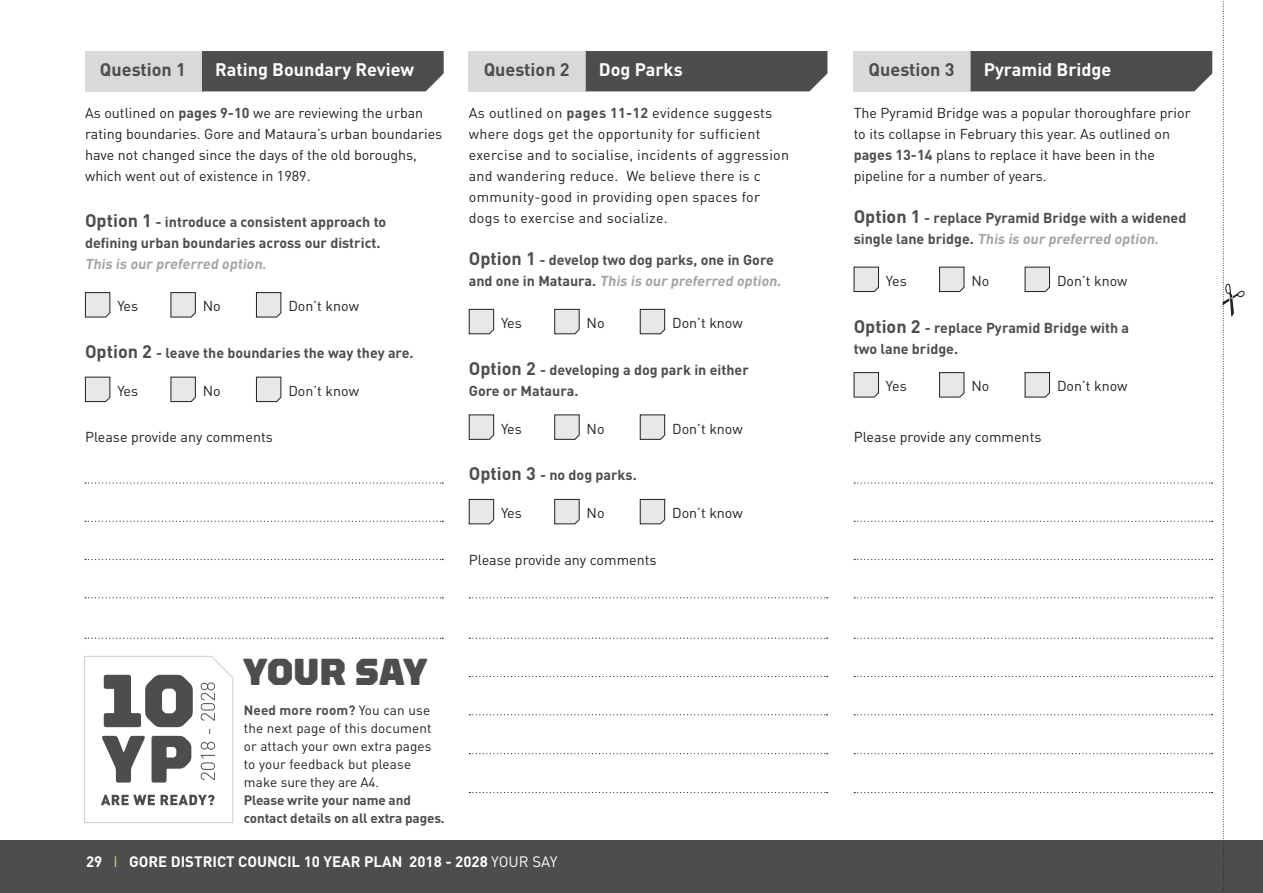
<style>
.page{position:relative;width:1263px;height:893px;background:#fff}
.page>*{position:absolute;margin:0;border:0;box-sizing:border-box;transform-origin:0 0}
.t1{font:900 37.5px "Torque";letter-spacing:-.01em;color:#4d4d4f}
.t2{font:700 18px "DIN";color:#fff}
.t3{font:700 18px "DIN";color:#4d4d4f}
.t4{font:700 15px "DIN";color:#fff}
.t5{font:14.25px/21px "DIN";color:#231f20}
.t6{font:700 14.25px/21px "DIN";color:#4d4d4f}
.t7{font:14.25px/21px "DIN";letter-spacing:.02em;color:#231f20}
.t8{font:700 14.25px "DIN";color:#a2a4a7}
.t9{font:13.5px/18px "DIN";letter-spacing:.01em;color:#231f20}
.t10{font:700 13.5px/18px "DIN";letter-spacing:-.01em;color:#4d4d4f}
.s1{font-weight:700;color:#4d4d4f}
.s2{font-size:18px}
.s3{color:#a2a4a7}
.s4{font-weight:400;color:#ced991}
.s5{font-weight:400}
</style>
<div class="page">
<div style="left:85px;top:51px;width:118px;height:40px;background:#d8d9db"></div>
<svg style="left:85px;top:292px;width:26px;height:26px"></svg>
<svg style="left:170px;top:292px;width:26px;height:26px"></svg>
<svg style="left:256px;top:292px;width:26px;height:26px"></svg>
<svg style="left:85px;top:376px;width:26px;height:26px"></svg>
<svg style="left:170px;top:376px;width:26px;height:26px"></svg>
<svg style="left:256px;top:376px;width:26px;height:26px"></svg>
<svg style="left:468px;top:309px;width:26px;height:26px"></svg>
<svg style="left:554px;top:309px;width:26px;height:26px"></svg>
<svg style="left:639px;top:309px;width:26px;height:26px"></svg>
<svg style="left:468px;top:414px;width:26px;height:26px"></svg>
<svg style="left:554px;top:414px;width:26px;height:26px"></svg>
<svg style="left:639px;top:414px;width:26px;height:26px"></svg>
<svg style="left:468px;top:499px;width:26px;height:26px"></svg>
<svg style="left:554px;top:499px;width:26px;height:26px"></svg>
<svg style="left:639px;top:499px;width:26px;height:26px"></svg>
<svg style="left:853px;top:266px;width:26px;height:26px"></svg>
<svg style="left:939px;top:266px;width:26px;height:26px"></svg>
<svg style="left:1024px;top:266px;width:26px;height:26px"></svg>
<svg style="left:853px;top:372px;width:26px;height:26px"></svg>
<svg style="left:939px;top:372px;width:26px;height:26px"></svg>
<svg style="left:1024px;top:372px;width:26px;height:26px"></svg>
<svg style="left:85px;top:482px;width:358px;height:2px"></svg>
<svg style="left:85px;top:559px;width:358px;height:1px"></svg>
<svg style="left:85px;top:521px;width:358px;height:1px"></svg>
<svg style="left:85px;top:638px;width:358px;height:1px"></svg>
<svg style="left:85px;top:597px;width:358px;height:1px"></svg>
<div style="left:0;top:841px;width:1263px;height:52px;background:#4d4d4f"></div>
<svg style="left:84px;top:656px;width:150px;height:167px"></svg>
<div style="left:202px;top:51px;width:242px;height:40px;background:#4d4d4f"></div>
<div style="left:469px;top:51px;width:118px;height:40px;background:#d8d9db"></div>
<div style="left:586px;top:51px;width:241px;height:40px;background:#4d4d4f"></div>
<div style="left:854px;top:51px;width:118px;height:40px;background:#d8d9db"></div>
<div style="left:971px;top:51px;width:241px;height:40px;background:#4d4d4f"></div>
<svg style="left:854px;top:482px;width:358px;height:2px"></svg>
<svg style="left:854px;top:559px;width:358px;height:1px"></svg>
<svg style="left:854px;top:676px;width:358px;height:1px"></svg>
<svg style="left:854px;top:521px;width:358px;height:1px"></svg>
<svg style="left:854px;top:638px;width:358px;height:1px"></svg>
<svg style="left:854px;top:597px;width:358px;height:1px"></svg>
<svg style="left:469px;top:676px;width:359px;height:1px"></svg>
<svg style="left:469px;top:638px;width:359px;height:1px"></svg>
<svg style="left:469px;top:597px;width:359px;height:1px"></svg>
<svg style="left:469px;top:714px;width:359px;height:1px"></svg>
<svg style="left:469px;top:753px;width:359px;height:1px"></svg>
<svg style="left:469px;top:792px;width:359px;height:1px"></svg>
<svg style="left:1222px;top:1px;width:22px;height:891px"></svg>
<svg style="left:854px;top:792px;width:358px;height:1px"></svg>
<svg style="left:854px;top:753px;width:358px;height:1px"></svg>
<svg style="left:854px;top:714px;width:358px;height:1px"></svg>
<p class="t3" style="left:100px;top:58px;width:87px">Question 1</p>
<p class="t2" style="left:215px;top:58px;width:201px">Rating Boundary Review</p>
<p class="t3" style="left:484px;top:58px;width:87px">Question 2</p>
<p class="t2" style="left:599px;top:58px;width:85px">Dog Parks</p>
<p class="t3" style="left:868px;top:58px;width:87px">Question 3</p>
<p class="t2" style="left:984px;top:58px;width:129px">Pyramid Bridge</p>
<p class="t5" style="left:85px;top:102px;width:359px">As outlined on <span class="s1">pages 9-10</span> we are reviewing the urban rating boundaries. Gore and Mataura’s urban boundaries have not changed since the days of the old boroughs, which went out of existence in 1989.</p>
<p class="t6" style="left:85px;top:211px;width:303px"><span class="s2">Option 1</span> - introduce a consistent approach to defining urban boundaries across our district.</p>
<p class="t8" style="left:85px;top:255px;width:185px">This is our preferred option.</p>
<p class="t5" style="left:117px;top:296px;width:22px">Yes</p>
<p class="t5" style="left:203px;top:296px;width:19px">No</p>
<p class="t5" style="left:288px;top:296px;width:72px">Don’t know</p>
<p class="t6" style="left:85px;top:342px;width:330px"><span class="s2">Option 2</span> - leave the boundaries the way they are.</p>
<p class="t5" style="left:117px;top:380px;width:22px">Yes</p>
<p class="t5" style="left:203px;top:380px;width:19px">No</p>
<p class="t5" style="left:288px;top:380px;width:72px">Don’t know</p>
<p class="t5" style="left:85px;top:427px;width:189px">Please provide any comments</p>
<p class="t7" style="left:469px;top:102px;width:322px">As outlined on <span class="s1">pages 11-12</span> evidence suggests where dogs get the opportunity for sufficient exercise and to socialise, incidents of aggression and wandering reduce. We believe there is c ommunity-good in providing open spaces for dogs to exercise and socialize.</p>
<p class="t6" style="left:469px;top:249px;width:316px"><span class="s2">Option 1</span> - develop two dog parks, one in Gore a n d o n e i n M a t a u ra . <span class="s3">This is our preferred option.</span></p>
<p class="t5" style="left:501px;top:312px;width:22px">Yes</p>
<p class="t5" style="left:587px;top:312px;width:19px">No</p>
<p class="t5" style="left:672px;top:312px;width:72px">Don’t know</p>
<p class="t6" style="left:469px;top:359px;width:282px"><span class="s2">Option 2</span> - developing a dog park in either<br>Gore or Mataura.</p>
<p class="t5" style="left:501px;top:418px;width:22px">Yes</p>
<p class="t5" style="left:587px;top:418px;width:19px">No</p>
<p class="t5" style="left:672px;top:418px;width:72px">Don’t know</p>
<p class="t6" style="left:469px;top:464px;width:169px"><span class="s2">Option 3</span> - no dog parks.</p>
<p class="t5" style="left:501px;top:502px;width:22px">Yes</p>
<p class="t5" style="left:587px;top:502px;width:19px">No</p>
<p class="t5" style="left:672px;top:502px;width:72px">Don’t know</p>
<p class="t5" style="left:469px;top:549px;width:189px">Please provide any comments</p>
<h1 class="t1" style="left:243px;top:651px;width:187px">YOUR SAY</h1>
<p class="t9" style="left:244px;top:701px;width:189px"><span class="s1">Need more room?</span> You can use the next page of this document or attach your own extra pages to your feedback but please make sure they are A4.</p>
<p class="t10" style="left:244px;top:790px;width:202px">Please write your name and contact details on all extra pages.</p>
<p class="t4" style="left:86px;top:852px;width:473px">29 <span class="s4">I</span> GORE DISTRICT COUNCIL 10 YEAR PLAN 2018 - 2028 <span class="s5">YOUR SAY</span></p>
<p class="t5" style="left:854px;top:102px;width:338px">The Pyramid Bridge was a popular thoroughfare prior to its collapse in February this year. As outlined on <span class="s1">pages 13-14</span> plans to replace it have been in the pipeline for a number of years.</p>
<p class="t6" style="left:854px;top:207px;width:334px"><span class="s2">Option 1</span> - replace Pyramid Bridge with a widened s i n g le la n e b ri d g e . <span class="s3">This is our preferred option.</span></p>
<p class="t5" style="left:886px;top:270px;width:22px">Yes</p>
<p class="t5" style="left:971px;top:270px;width:19px">No</p>
<p class="t5" style="left:1057px;top:270px;width:72px">Don’t know</p>
<p class="t6" style="left:854px;top:316px;width:277px"><span class="s2">Option 2</span> - replace Pyramid Bridge with a two lane bridge.</p>
<p class="t5" style="left:886px;top:376px;width:22px">Yes</p>
<p class="t5" style="left:971px;top:376px;width:19px">No</p>
<p class="t5" style="left:1057px;top:376px;width:72px">Don’t know</p>
<p class="t5" style="left:854px;top:426px;width:189px">Please provide any comments</p>
</div>
